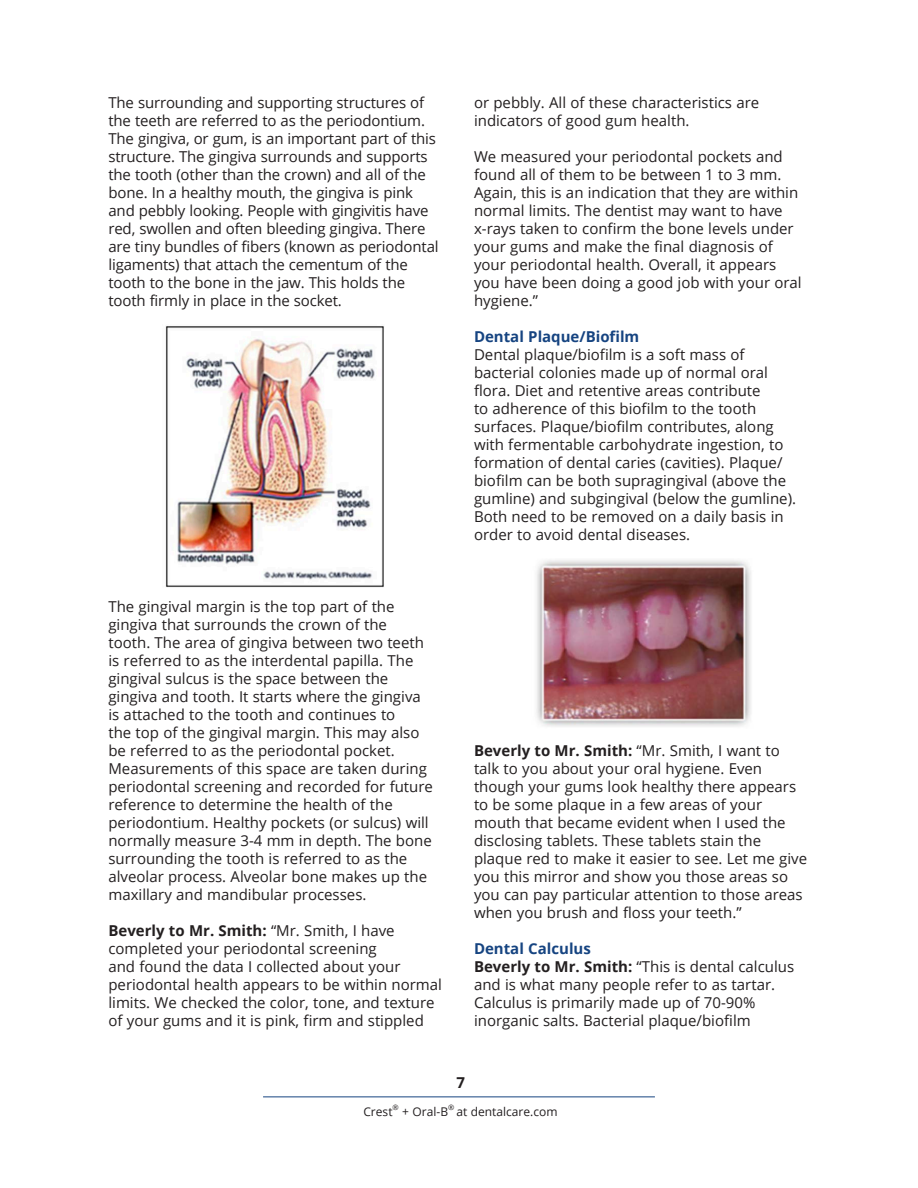
<style>
.page{position:relative;width:918px;height:1188px;background:#fff}
.page>*{position:absolute;margin:0;border:0;box-sizing:border-box;transform-origin:0 0}
.Main_Body{font:15px/18px "Open Sans";color:#231f20}
.Subhead{font:700 15px "Open Sans";color:#164481}
.t1{font:700 15px "Open Sans";color:#231f20}
.t2{font:12px "Open Sans";color:#231f20}
.t3{font:7.5px "Open Sans";color:#231f20}
.s1{font-weight:700}
</style>
<div class="page">
<hr style="left:263px;top:1096px;width:392px;height:1px;background:#164481">
<img style="left:165px;top:326px;width:219px;height:262px">
<img style="left:536px;top:560px;width:215px;height:167px">
<p class="Main_Body" style="left:108px;top:93px;width:332px">The surrounding and supporting structures of the teeth are referred to as the periodontium.<br>The gingiva, or gum, is an important part of this structure. The gingiva surrounds and supports the tooth (other than the crown) and all of the bone. In a healthy mouth, the gingiva is pink and pebbly looking. People with gingivitis have red, swollen and often bleeding gingiva. There are tiny bundles of fibers (known as periodontal ligaments) that attach the cementum of the tooth to the bone in the jaw. This holds the tooth firmly in place in the socket.</p>
<p class="Main_Body" style="left:474px;top:93px;width:287px">or pebbly. All of these characteristics are indicators of good gum health.</p>
<p class="Main_Body" style="left:474px;top:147px;width:329px">We measured your periodontal pockets and found all of them to be between 1 to 3 mm.<br>Again, this is an indication that they are within normal limits. The dentist may want to have x-rays taken to confirm the bone levels under your gums and make the final diagnosis of your periodontal health. Overall, it appears you have been doing a good job with your oral hygiene.”</p>
<p class="Subhead" style="left:474px;top:326px;width:167px">Dental Plaque/Biofilm</p>
<p class="Main_Body" style="left:474px;top:345px;width:324px">Dental plaque/biofilm is a soft mass of bacterial colonies made up of normal oral flora. Diet and retentive areas contribute<br>to adherence of this biofilm to the tooth surfaces. Plaque/biofilm contributes, along with fermentable carbohydrate ingestion, to formation of dental caries (cavities). Plaque/ biofilm can be both supragingival (above the gumline) and subgingival (below the gumline).<br>Both need to be removed on a daily basis in order to avoid dental diseases.</p>
<p class="Main_Body" style="left:108px;top:597px;width:326px">The gingival margin is the top part of the gingiva that surrounds the crown of the<br>tooth. The area of gingiva between two teeth is referred to as the interdental papilla. The gingival sulcus is the space between the gingiva and tooth. It starts where the gingiva is attached to the tooth and continues to<br>the top of the gingival margin. This may also be referred to as the periodontal pocket.<br>Measurements of this space are taken during periodontal screening and recorded for future reference to determine the health of the periodontium. Healthy pockets (or sulcus) will normally measure 3-4 mm in depth. The bone surrounding the tooth is referred to as the alveolar process. Alveolar bone makes up the maxillary and mandibular processes.</p>
<p class="Main_Body" style="left:108px;top:921px;width:335px"><span class="s1">Beverly to Mr. Smith:</span> “Mr. Smith, I have completed your periodontal screening<br>and found the data I collected about your periodontal health appears to be within normal limits. We checked the color, tone, and texture of your gums and it is pink, firm and stippled</p>
<p class="Main_Body" style="left:474px;top:741px;width:335px"><span class="s1">Beverly to Mr. Smith:</span> “Mr. Smith, I want to talk to you about your oral hygiene. Even though your gums look healthy there appears to be some plaque in a few areas of your mouth that became evident when I used the disclosing tablets. These tablets stain the plaque red to make it easier to see. Let me give you this mirror and show you those areas so you can pay particular attention to those areas when you brush and floss your teeth.”</p>
<p class="Subhead" style="left:474px;top:938px;width:118px">Dental Calculus</p>
<p class="Main_Body" style="left:474px;top:957px;width:322px"><span class="s1">Beverly to Mr. Smith:</span> “This is dental calculus and is what many people refer to as tartar.<br>Calculus is primarily made up of 70-90% inorganic salts. Bacterial plaque/biofilm</p>
<p class="t1" style="left:456px;top:1072px;width:10px">7</p>
<p class="t2" style="left:363px;top:1103px;width:31px">Crest</p>
<p class="t3" style="left:393px;top:1102px;width:8px">®</p>
<p class="t2" style="left:402px;top:1103px;width:47px">+ Oral-B</p>
<p class="t3" style="left:448px;top:1102px;width:8px">®</p>
<p class="t2" style="left:457px;top:1103px;width:103px">at dentalcare.com</p>
</div>
